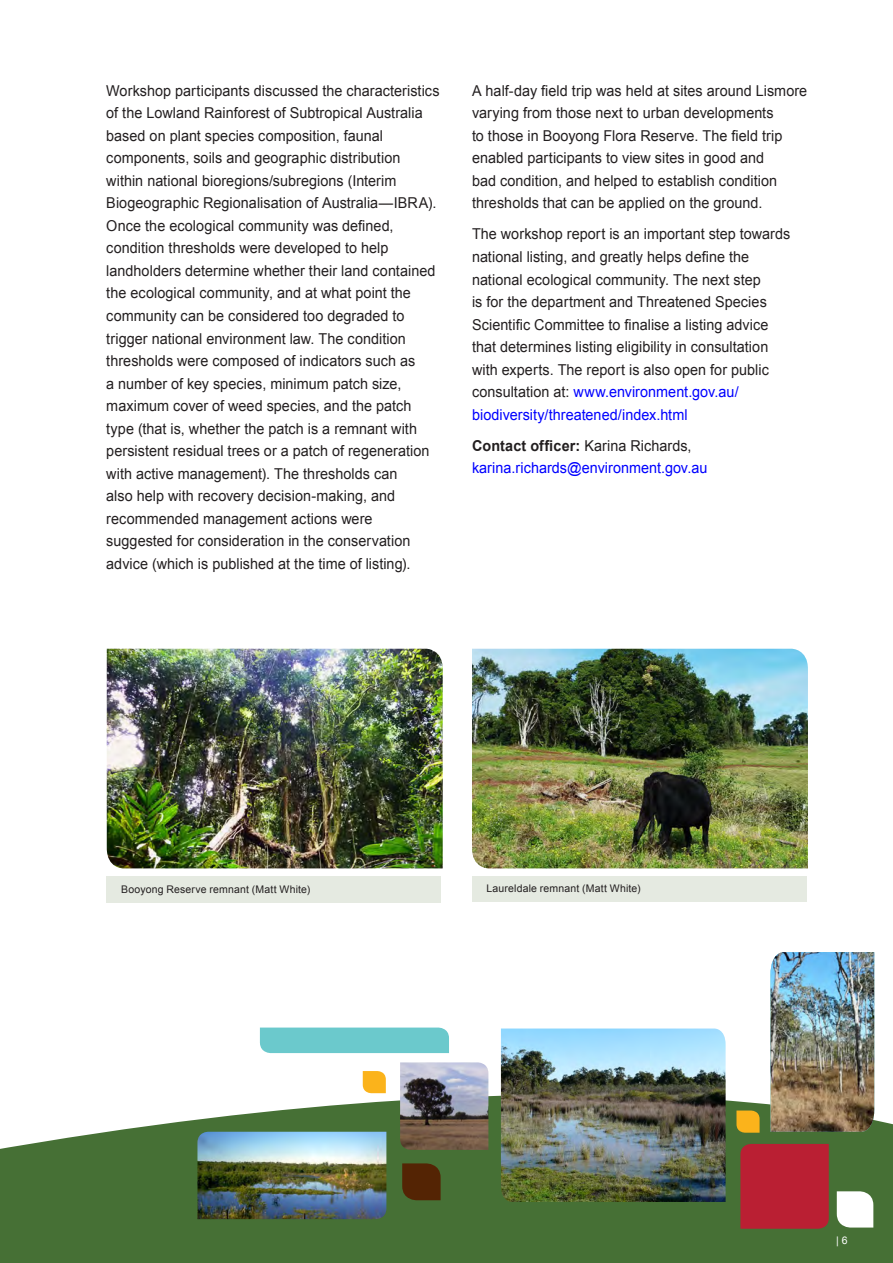
<style>
.page{position:relative;width:893px;height:1263px;background:#fff}
.page>*{position:absolute;margin:0;border:0;box-sizing:border-box;transform-origin:0 0}
.body_text{font:15px/22.5px "Arial";letter-spacing:.005em;color:#231f20;scale:.96 1}
.body_text-2{font:15px/22.5px "Arial";color:#00f;scale:.96 1}
.photo_credits{font:10.5px "Arial";letter-spacing:.015em;color:#231f20}
.t1{font:10.5px "Arial";color:#fff}
.s1{color:#00f}
.s2{font-weight:700;color:#221e1f}
.s3{color:#221e1f}
</style>
<div class="page">
<svg style="left:0;top:1037px;width:893px;height:226px;fill:#467035"></svg>
<div style="left:740px;top:1144px;width:89px;height:85px;background:#ba1f33"></div>
<svg style="left:363px;top:1071px;width:23px;height:22px"></svg>
<img style="left:197px;top:1132px;width:189px;height:87px">
<img style="left:400px;top:1062px;width:88px;height:88px">
<svg style="left:837px;top:1191px;width:36px;height:36px"></svg>
<img style="left:501px;top:1028px;width:225px;height:174px">
<div style="left:260px;top:1027px;width:189px;height:26px;background:#6bc9cc"></div>
<svg style="left:402px;top:1163px;width:39px;height:37px"></svg>
<img style="left:770px;top:952px;width:104px;height:180px">
<svg style="left:736px;top:1110px;width:24px;height:23px"></svg>
<img style="left:107px;top:649px;width:336px;height:219px">
<div style="left:107px;top:876px;width:334px;height:26px;background:#e5eae1"></div>
<img style="left:472px;top:649px;width:336px;height:219px">
<div style="left:472px;top:876px;width:334px;height:25px;background:#e5eae1"></div>
<p class="body_text" style="left:106px;top:80px;width:349px">Workshop participants discussed the characteristics of the Lowland Rainforest of Subtropical Australia based on plant species composition, faunal components, soils and geographic distribution within national bioregions/subregions (Interim Biogeographic Regionalisation of Australia—IBRA).<br>Once the ecological community was defined, condition thresholds were developed to help landholders determine whether their land contained the ecological community, and at what point the community can be considered too degraded to trigger national environment law. The condition thresholds were composed of indicators such as<br>a number of key species, minimum patch size, maximum cover of weed species, and the patch type (that is, whether the patch is a remnant with persistent residual trees or a patch of regeneration with active management). The thresholds can<br>also help with recovery decision-making, and recommended management actions were suggested for consideration in the conservation advice (which is published at the time of listing).</p>
<p class="body_text" style="left:472px;top:80px;width:351px">A half-day field trip was held at sites around Lismore varying from those next to urban developments<br>to those in Booyong Flora Reserve. The field trip enabled participants to view sites in good and<br>bad condition, and helped to establish condition thresholds that can be applied on the ground.</p>
<p class="body_text" style="left:472px;top:223px;width:333px">The workshop report is an important step towards national listing, and greatly helps define the national ecological community. The next step<br>is for the department and Threatened Species Scientific Committee to finalise a listing advice that determines listing eligibility in consultation with experts. The report is also open for public consultation at: <span class="s1">www.environment.gov.au/ biodiversity/threatened/index.html</span></p>
<p class="body_text-2" style="left:472px;top:434px;width:247px"><span class="s2">Contact officer:</span> <span class="s3">Karina Richards, </span>karina.richards@environment.gov.au</p>
<p class="photo_credits" style="left:121px;top:882px;width:190px">Booyong Reserve remnant (Matt White)</p>
<p class="photo_credits" style="left:486px;top:882px;width:156px">Laureldale remnant (Matt White)</p>
<p class="t1" style="left:836px;top:1234px;width:13px">| 6</p>
</div>
